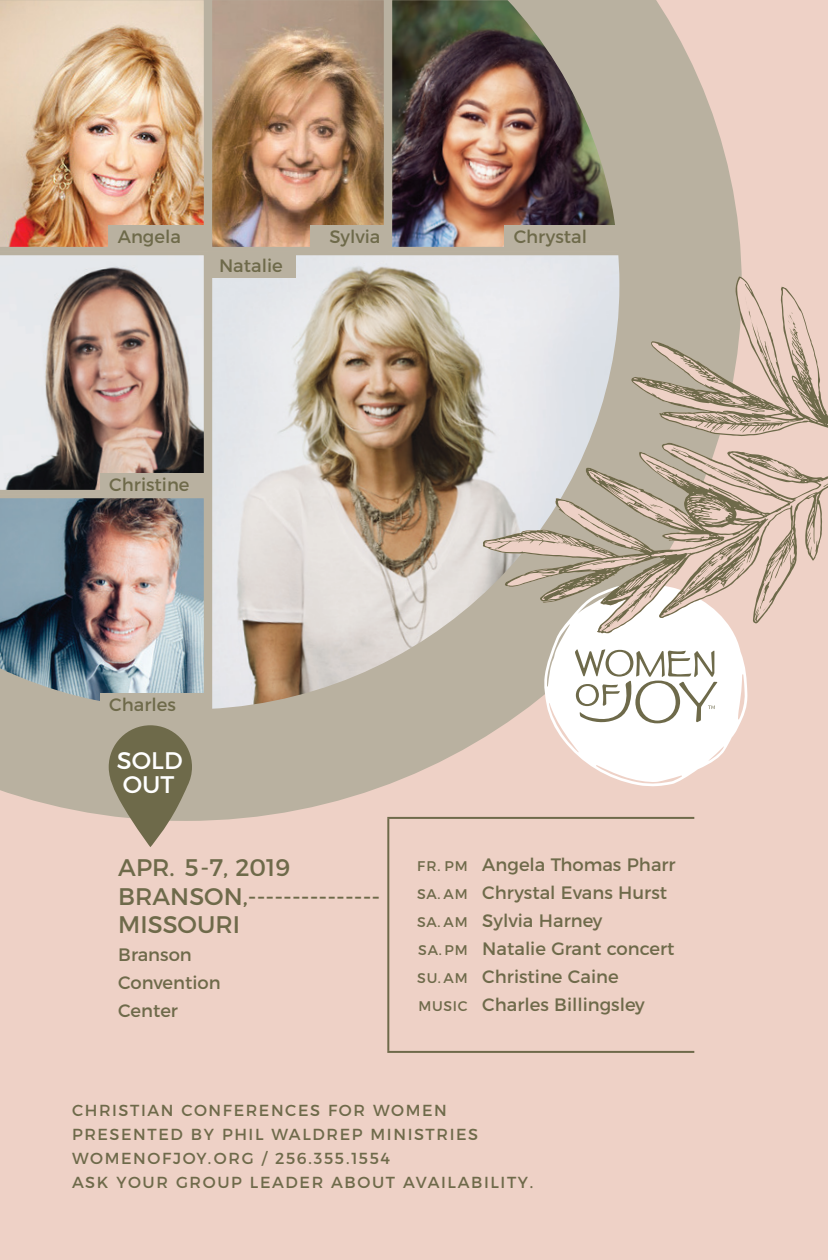
<style>
.page{position:relative;width:828px;height:1260px;background:#eed1c6}
.page>*{position:absolute;margin:0;border:0;box-sizing:border-box;transform-origin:0 0}
.bio-head{font:24px/28.8px "Montserrat";color:#6e6a4a}
.t1{font:24px/24px "Montserrat";color:#fff}
.schedule{font:18px/28px "Montserrat";color:#6e6a4a}
.schedule-2{font:16px "Montserrat";letter-spacing:.1em;color:#6e6a4a}
.s1{font-size:14px}
</style>
<div class="page">
<img style="left:0;top:0;width:742px;height:821px">
<hr style="left:387px;top:817px;width:307px;height:2px;background:#6e6a4a">
<hr style="left:387px;top:819px;width:2px;height:232px;background:#6e6a4a">
<hr style="left:387px;top:1051px;width:307px;height:2px;background:#6e6a4a">
<svg style="left:109px;top:725px;width:83px;height:122px"></svg>
<svg style="left:543px;top:633px;width:205px;height:153px;fill:#fff"></svg>
<svg style="left:575px;top:649px;width:142px;height:74px;background:#dcdcd4"></svg>
<svg style="left:483px;top:276px;width:345px;height:357px"></svg>
<div style="left:109px;top:225px;width:99px;height:23px;background:#b9b1a0"></div>
<div style="left:100px;top:474px;width:108px;height:23px;background:#b9b1a0"></div>
<div style="left:100px;top:693px;width:108px;height:23px;background:#b9b1a0"></div>
<div style="left:505px;top:225px;width:128px;height:23px;background:#b9b1a0"></div>
<div style="left:210px;top:254px;width:86px;height:23px;background:#b9b1a0"></div>
<div style="left:310px;top:225px;width:80px;height:23px;background:#b9b1a0"></div>
<p class="schedule" style="left:118px;top:221px;width:65px">Angela</p>
<p class="schedule" style="left:219px;top:250px;width:65px">Natalie</p>
<p class="schedule" style="left:329px;top:221px;width:53px">Sylvia</p>
<p class="schedule" style="left:514px;top:221px;width:75px">Chrystal</p>
<p class="schedule" style="left:109px;top:469px;width:82px">Christine</p>
<p class="schedule" style="left:109px;top:689px;width:68px">Charles</p>
<p class="t1" style="left:117px;top:746px;width:67px">SOLD<br>OUT</p>
<p class="bio-head" style="left:118px;top:851px;width:174px">APR. 5-7, 2019</p>
<p class="bio-head" style="left:118px;top:880px;width:264px">BRANSON,---------------<br>MISSOURI</p>
<p class="schedule" style="left:118px;top:939px;width:104px">Branson<br>Convention<br>Center</p>
<p class="schedule" style="left:417px;top:849px;width:260px"><span class="s1">FR. PM</span> Angela Thomas Pharr</p>
<p class="schedule" style="left:417px;top:877px;width:251px"><span class="s1">SA. AM</span> Chrystal Evans Hurst</p>
<p class="schedule" style="left:417px;top:905px;width:187px"><span class="s1">SA. AM</span> Sylvia Harney</p>
<p class="schedule" style="left:418px;top:933px;width:258px"><span class="s1">SA. PM</span> Natalie Grant concert</p>
<p class="schedule" style="left:417px;top:961px;width:229px"><span class="s1">SU. AM</span> Christine Caine<br><span class="s1">MUSIC</span> Charles Billingsley</p>
<p class="schedule-2" style="left:72px;top:1098px;width:376px">CHRISTIAN CONFERENCES FOR WOMEN</p>
<p class="schedule-2" style="left:72px;top:1122px;width:408px">PRESENTED BY PHIL WALDREP MINISTRIES</p>
<p class="schedule-2" style="left:72px;top:1146px;width:320px">WOMENOFJOY.ORG / 256.355.1554</p>
<p class="schedule-2" style="left:72px;top:1170px;width:463px">ASK YOUR GROUP LEADER ABOUT AVAILABILITY.</p>
</div>
